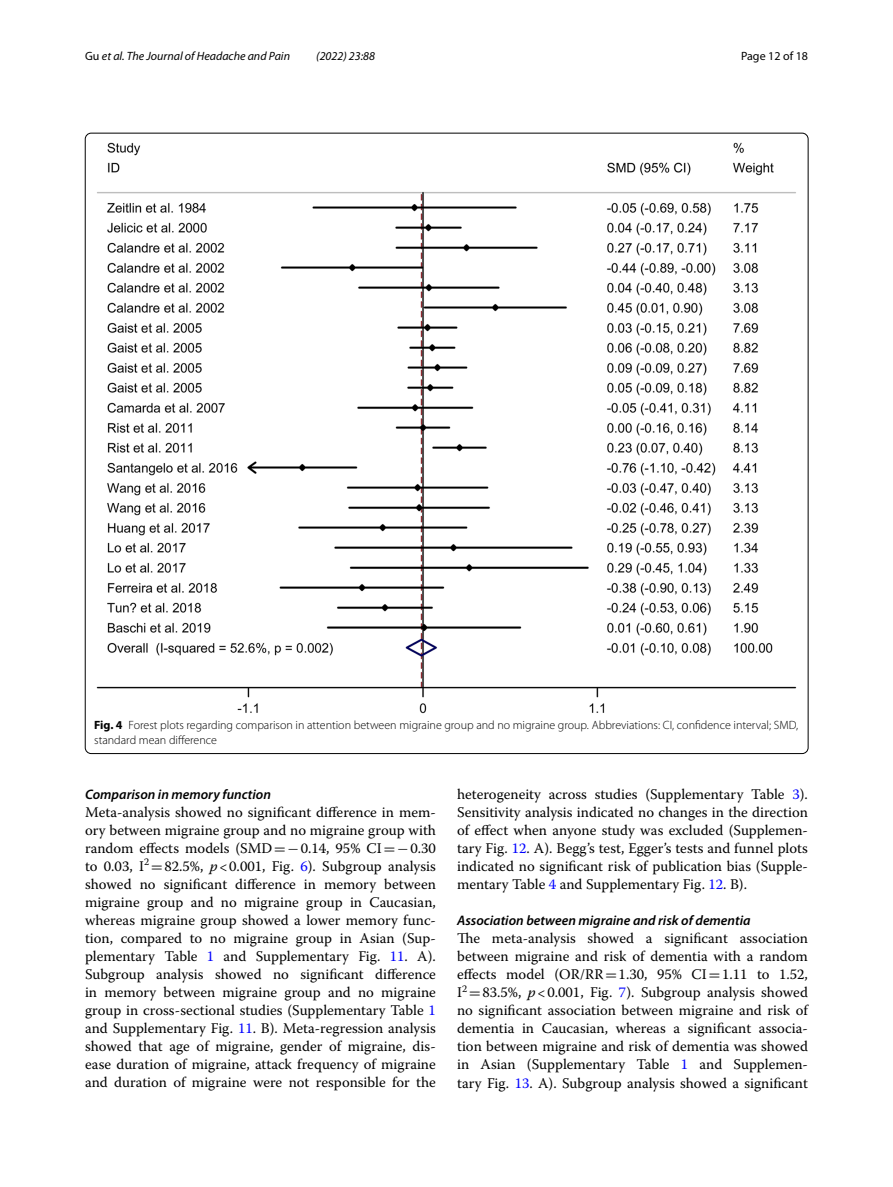
<style>
.page{position:relative;width:893px;height:1187px;background:#fff}
.page>*{position:absolute;margin:0;border:0;box-sizing:border-box;transform-origin:0 0}
.t1{font:14.7px/18px "Warnock Pro";color:#000;text-align:justify}
.t2{font:italic 600 13.8px "Myriad Pro";color:#000}
.t3{font:300 12px/15px "Myriad Pro";color:#000}
.t4{font:italic 12px "Myriad Pro";color:#000}
.t5{font:12px "Myriad Pro";color:#000}
.s1{font-style:normal}
.s2{font-weight:700}
.s3{font-family:"MTSY"}
.s4{font-style:italic}
.s5{color:#00f}
</style>
<div class="page">
<img style="left:96px;top:142px;width:701px;height:571px">
<p class="t4" style="left:85px;top:48px;width:207px"><span class="s1">Gu</span> et al. The Journal of Headache and Pain</p>
<p class="t4" style="left:316px;top:48px;width:60px">(2022) 23:88</p>
<p class="t5" style="left:741px;top:48px;width:68px">Page 12 of 18</p>
<p class="t3" style="left:94px;top:717px;width:706px"><span class="s2">Fig. 4</span> Forest plots regarding comparison in attention between migraine group and no migraine group. Abbreviations: CI, confidence interval; SMD, standard mean difference</p>
<p class="t2" style="left:85px;top:785px;width:187px">Comparison in memory function</p>
<p class="t1" style="left:85px;top:802px;width:352px">Meta-analysis showed no significant difference in mem&shy;ory between migraine group and no migraine group with random effects models (SMD<span class="s3">=−</span>0.14, 95% CI<span class="s3">=−</span>0.30 to 0.03, I<sup>2</sup> <span class="s3">=</span>82.5%, <span class="s4">p</span>&lt;0.001, Fig. <span class="s5">6</span>). Subgroup analysis showed no significant difference in memory between migraine group and no migraine group in Caucasian, whereas migraine group showed a lower memory func&shy;tion, compared to no migraine group in Asian (Sup&shy;plementary Table <span class="s5">1</span> and Supplementary Fig. <span class="s5">11</span>. A).<br>Subgroup analysis showed no significant difference in memory between migraine group and no migraine group in cross-sectional studies (Supplementary Table <span class="s5">1 </span>and Supplementary Fig. <span class="s5">11</span>. B). Meta-regression analysis showed that age of migraine, gender of migraine, dis&shy;ease duration of migraine, attack frequency of migraine and duration of migraine were not responsible for the</p>
<p class="t1" style="left:457px;top:785px;width:352px">heterogeneity across studies (Supplementary Table <span class="s5">3</span>).<br>Sensitivity analysis indicated no changes in the direction of effect when anyone study was excluded (Supplemen&shy;tary Fig. <span class="s5">12</span>. A). Begg’s test, Egger’s tests and funnel plots indicated no significant risk of publication bias (Supple&shy;mentary Table <span class="s5">4</span> and Supplementary Fig. <span class="s5">12</span>. B).</p>
<p class="t2" style="left:457px;top:911px;width:295px">Association between migraine and risk of dementia</p>
<p class="t1" style="left:457px;top:929px;width:352px">The meta-analysis showed a significant association between migraine and risk of dementia with a random effects model (OR/RR<span class="s3">=</span>1.30, 95% CI<span class="s3">=</span>1.11 to 1.52, I<sup>2</sup> <span class="s3">=</span>83.5%, <span class="s4">p</span>&lt;0.001, Fig. <span class="s5">7</span>). Subgroup analysis showed no significant association between migraine and risk of dementia in Caucasian, whereas a significant associa&shy;tion between migraine and risk of dementia was showed in Asian (Supplementary Table <span class="s5">1</span> and Supplemen&shy;tary Fig. <span class="s5">13</span>. A). Subgroup analysis showed a significant</p>
</div>
